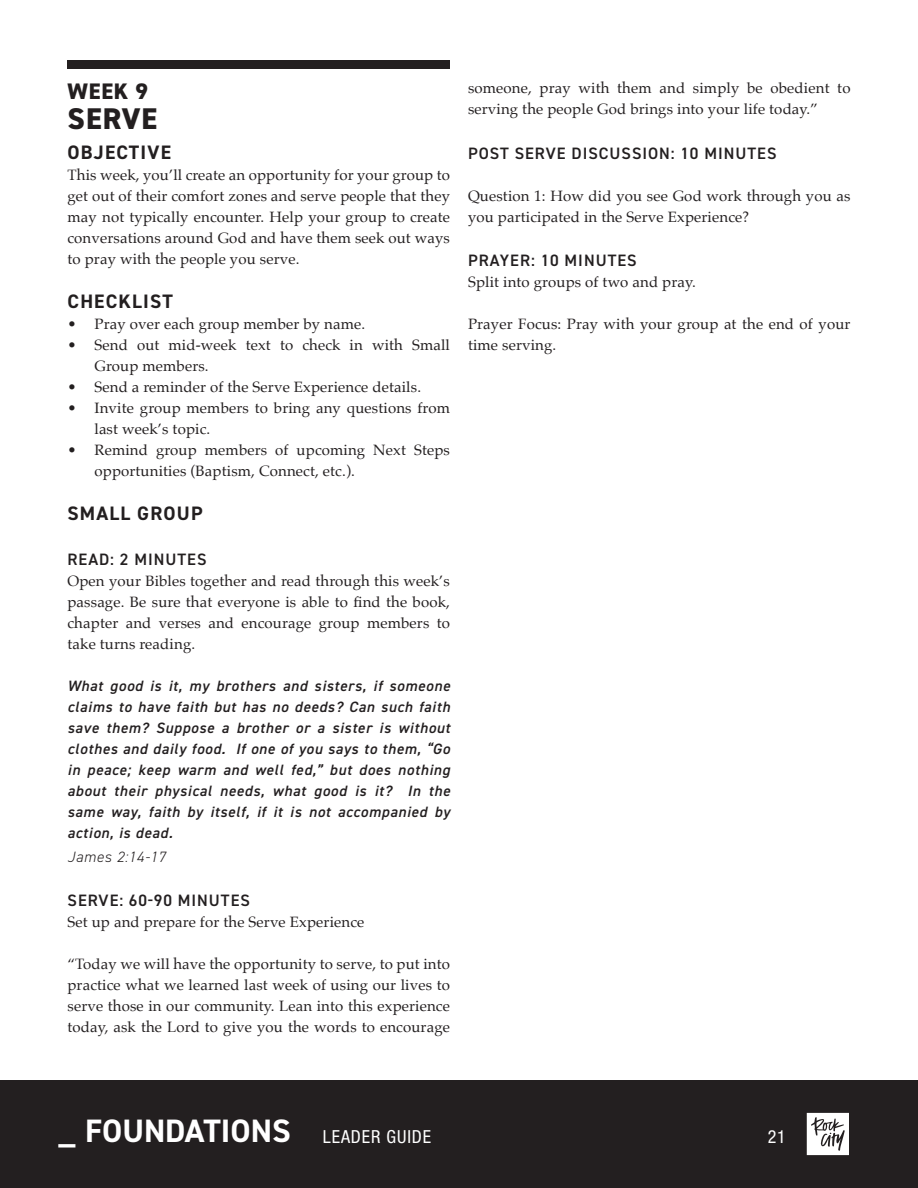
<style>
.page{position:relative;width:918px;height:1188px;background:#fff}
.page>*{position:absolute;margin:0;border:0;box-sizing:border-box;transform-origin:0 0}
.t1{font:700 32.55px "DIN2014";color:#fff}
.Week_Title{font:800 30px "DIN2014";letter-spacing:.035em;color:#231f20}
.Week_Number{font:800 22.5px "DIN2014";color:#231f20}
.Section_Headers{font:700 19.5px "DIN2014";letter-spacing:.06em;color:#231f20}
.t2{font:condensed 18px "Helvetica Neue";color:#fff}
.Timed_Sections{font:600 16.5px "DIN2014";letter-spacing:.06em;color:#231f20}
.t3{font:15px/21px "Palatino";letter-spacing:.01em;color:#231f20}
.Verse{font:italic 600 15px/21px "DIN2014";letter-spacing:.05em;color:#231f20;text-align:justify}
.Verse-2{font:italic 300 15px "DIN2014";letter-spacing:.05em;color:#231f20}
.s1{font-family:"Helvetica Neue";font-weight:400;font-stretch:condensed;font-size:18px}
</style>
<div class="page">
<div style="left:0;top:1080px;width:918px;height:108px;background:#231f20"></div>
<svg style="left:807px;top:1113px;width:42px;height:42px;background:#d8d8d8"></svg>
<div style="left:68px;top:60px;width:382px;height:9px;background:#231f20"></div>
<p class="Week_Number" style="left:68px;top:76px;width:82px">WEEK 9</p>
<p class="Week_Title" style="left:68px;top:98px;width:91px">SERVE</p>
<p class="Section_Headers" style="left:68px;top:139px;width:105px">OBJECTIVE</p>
<p class="t3" style="left:68px;top:164px;width:384px;text-align:justify">This week, you’ll create an opportunity for your group to get out of their comfort zones and serve people that they may not typically encounter. Help your group to create conversations around God and have them seek out ways to pray with the people you serve.</p>
<p class="Section_Headers" style="left:68px;top:288px;width:107px">CHECKLIST</p>
<p class="t3" style="left:68px;top:313px;width:299px">• Pray over each group member by name.</p>
<p class="t3" style="left:94px;top:334px;width:357px;text-indent:-27px">• Send out mid-week text to check in with Small<br>Group members.</p>
<p class="t3" style="left:68px;top:376px;width:355px">• Send a reminder of the Serve Experience details.</p>
<p class="t3" style="left:94px;top:397px;width:357px;text-indent:-27px">• Invite group members to bring any questions from last week’s topic.</p>
<p class="t3" style="left:94px;top:439px;width:357px;text-indent:-27px">• Remind group members of upcoming Next Steps opportunities (Baptism, Connect, etc.).</p>
<p class="Section_Headers" style="left:68px;top:501px;width:136px">SMALL GROUP</p>
<p class="Timed_Sections" style="left:68px;top:548px;width:140px">READ: 2 MINUTES</p>
<p class="t3" style="left:68px;top:570px;width:384px;text-align:justify">Open your Bibles together and read through this week’s passage. Be sure that everyone is able to find the book, chapter and verses and encourage group members to take turns reading.</p>
<p class="Verse" style="left:68px;top:675px;width:384px">What good is it, my brothers and sisters, if someone claims to have faith but has no deeds? Can such faith save them? Suppose a brother or a sister is without clothes and daily food. If one of you says to them, “Go in peace; keep warm and well fed,” but does nothing about their physical needs, what good is it? In the same way, faith by itself, if it is not accompanied by action, is dead.</p>
<p class="Verse-2" style="left:68px;top:847px;width:100px">James 2:14-17</p>
<p class="Timed_Sections" style="left:68px;top:889px;width:184px">SERVE: 60-90 MINUTES</p>
<p class="t3" style="left:68px;top:911px;width:298px">Set up and prepare for the Serve Experience</p>
<p class="t3" style="left:68px;top:953px;width:384px;text-align:justify">“Today we will have the opportunity to serve, to put into practice what we learned last week of using our lives to serve those in our community. Lean into this experience today, ask the Lord to give you the words to encourage</p>
<p class="t3" style="left:468px;top:78px;width:384px">someone, pray with them and simply be obedient to serving the people God brings into your life today.”</p>
<p class="Timed_Sections" style="left:468px;top:142px;width:310px">POST SERVE DISCUSSION: 10 MINUTES</p>
<p class="t3" style="left:468px;top:185px;width:384px">Question 1: How did you see God work through you as you participated in the Serve Experience?</p>
<p class="Timed_Sections" style="left:468px;top:249px;width:170px">PRAYER: 10 MINUTES</p>
<p class="t3" style="left:468px;top:271px;width:229px">Split into groups of two and pray.</p>
<p class="t3" style="left:468px;top:313px;width:384px">Prayer Focus: Pray with your group at the end of your time serving.</p>
<h1 class="t1" style="left:58px;top:1109px;width:374px">_ FOUNDATIONS <span class="s1">LEADER GUIDE</span></h1>
<p class="t2" style="left:768px;top:1126px;width:20px">21</p>
</div>
